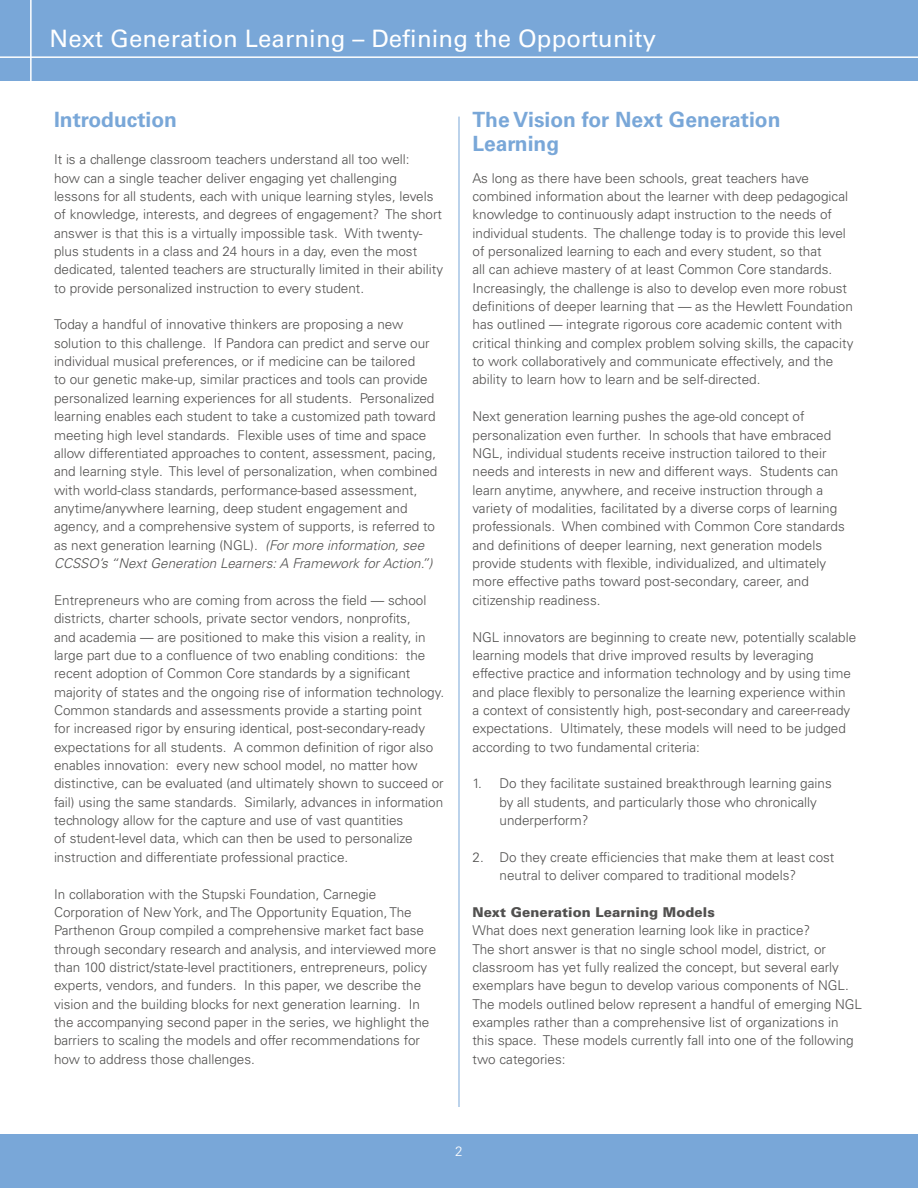
<style>
.page{position:relative;width:918px;height:1188px;background:#fff}
.page>*{position:absolute;margin:0;border:0;box-sizing:border-box;transform-origin:0 0}
.t1{font:24px "Univers LT Std";letter-spacing:.005em;color:#fff}
.t2{font:700 21px/24px "Univers LT Std";color:#79a7d8}
.t3{font:300 13.5px/18.3px "Univers LT Std";color:#51504f}
.t4{font:900 13.5px "Univers LT Std";letter-spacing:.005em;color:#51504f}
.t5{font:300 13.5px "Univers LT Std";color:#fff}
.s1{font-style:italic}
</style>
<div class="page">
<div style="left:0;top:0;width:918px;height:81px;background:#79a7d8"></div>
<div style="left:0;top:1135px;width:918px;height:53px;background:#79a7d8"></div>
<hr style="left:459px;top:117px;width:1px;height:990px;background:#79a7d8">
<hr style="left:0;top:56px;width:918px;height:2px;background:#fff">
<hr style="left:30px;top:0;width:2px;height:93px;background:#fff">
<h1 class="t1" style="left:50px;top:25px;width:608px">Next Generation Learning – Defining the Opportunity</h1>
<h2 class="t2" style="left:54px;top:108px;width:125px">Introduction</h2>
<p class="t3" style="left:54px;top:150px;width:391px">It is a challenge classroom teachers understand all too well:<br>how can a single teacher deliver engaging yet challenging lessons for all students, each with unique learning styles, levels of knowledge, interests, and degrees of engagement? The short answer is that this is a virtually impossible task. With twenty&shy;plus students in a class and 24 hours in a day, even the most dedicated, talented teachers are structurally limited in their ability to provide personalized instruction to every student.</p>
<p class="t3" style="left:54px;top:315px;width:385px">Today a handful of innovative thinkers are proposing a new solution to this challenge. If Pandora can predict and serve our individual musical preferences, or if medicine can be tailored<br>to our genetic make-up, similar practices and tools can provide personalized learning experiences for all students. Personalized learning enables each student to take a customized path toward meeting high level standards. Flexible uses of time and space allow differentiated approaches to content, assessment, pacing, and learning style. This level of personalization, when combined with world-class standards, performance-based assessment, anytime/anywhere learning, deep student engagement and agency, and a comprehensive system of supports, is referred to as next generation learning (NGL). <span class="s1">(For more information, see CCSSO’s “Next Generation Learners: A Framework for Action.”)</span></p>
<p class="t3" style="left:54px;top:591px;width:392px">Entrepreneurs who are coming from across the field — school districts, charter schools, private sector vendors, nonprofits,<br>and academia — are positioned to make this vision a reality, in large part due to a confluence of two enabling conditions: the recent adoption of Common Core standards by a significant majority of states and the ongoing rise of information technology.<br>Common standards and assessments provide a starting point<br>for increased rigor by ensuring identical, post-secondary-ready expectations for all students. A common definition of rigor also enables innovation: every new school model, no matter how distinctive, can be evaluated (and ultimately shown to succeed or fail) using the same standards. Similarly, advances in information technology allow for the capture and use of vast quantities<br>of student-level data, which can then be used to personalize instruction and differentiate professional practice.</p>
<p class="t3" style="left:54px;top:885px;width:384px">In collaboration with the Stupski Foundation, Carnegie Corporation of New York, and The Opportunity Equation, The Parthenon Group compiled a comprehensive market fact base through secondary research and analysis, and interviewed more than 100 district/state-level practitioners, entrepreneurs, policy experts, vendors, and funders. In this paper, we describe the vision and the building blocks for next generation learning. In the accompanying second paper in the series, we highlight the barriers to scaling the models and offer recommendations for how to address those challenges.</p>
<h2 class="t2" style="left:472px;top:108px;width:310px">The Vision for Next Generation<br>Learning</h2>
<p class="t3" style="left:472px;top:169px;width:383px">As long as there have been schools, great teachers have combined information about the learner with deep pedagogical knowledge to continuously adapt instruction to the needs of individual students. The challenge today is to provide this level of personalized learning to each and every student, so that<br>all can achieve mastery of at least Common Core standards.<br>Increasingly, the challenge is also to develop even more robust definitions of deeper learning that — as the Hewlett Foundation has outlined — integrate rigorous core academic content with critical thinking and complex problem solving skills, the capacity to work collaboratively and communicate effectively, and the ability to learn how to learn and be self-directed.</p>
<p class="t3" style="left:472px;top:407px;width:374px">Next generation learning pushes the age-old concept of personalization even further. In schools that have embraced NGL, individual students receive instruction tailored to their needs and interests in new and different ways. Students can learn anytime, anywhere, and receive instruction through a variety of modalities, facilitated by a diverse corps of learning professionals. When combined with Common Core standards and definitions of deeper learning, next generation models provide students with flexible, individualized, and ultimately more effective paths toward post-secondary, career, and citizenship readiness.</p>
<p class="t3" style="left:472px;top:628px;width:385px">NGL innovators are beginning to create new, potentially scalable learning models that drive improved results by leveraging effective practice and information technology and by using time and place flexibly to personalize the learning experience within<br>a context of consistently high, post-secondary and career-ready expectations. Ultimately, these models will need to be judged according to two fundamental criteria:</p>
<p class="t3" style="left:500px;top:774px;width:334px;text-indent:-27px">1. Do they facilitate sustained breakthrough learning gains by all students, and particularly those who chronically underperform?</p>
<p class="t3" style="left:500px;top:848px;width:336px;text-indent:-27px">2. Do they create efficiencies that make them at least cost neutral to deliver compared to traditional models?</p>
<p class="t4" style="left:472px;top:904px;width:244px">Next Generation Learning Models</p>
<p class="t3" style="left:472px;top:921px;width:391px">What does next generation learning look like in practice?<br>The short answer is that no single school model, district, or classroom has yet fully realized the concept, but several early exemplars have begun to develop various components of NGL.<br>The models outlined below represent a handful of emerging NGL examples rather than a comprehensive list of organizations in this space. These models currently fall into one of the following two categories:</p>
<p class="t5" style="left:455px;top:1143px;width:9px">2</p>
</div>
